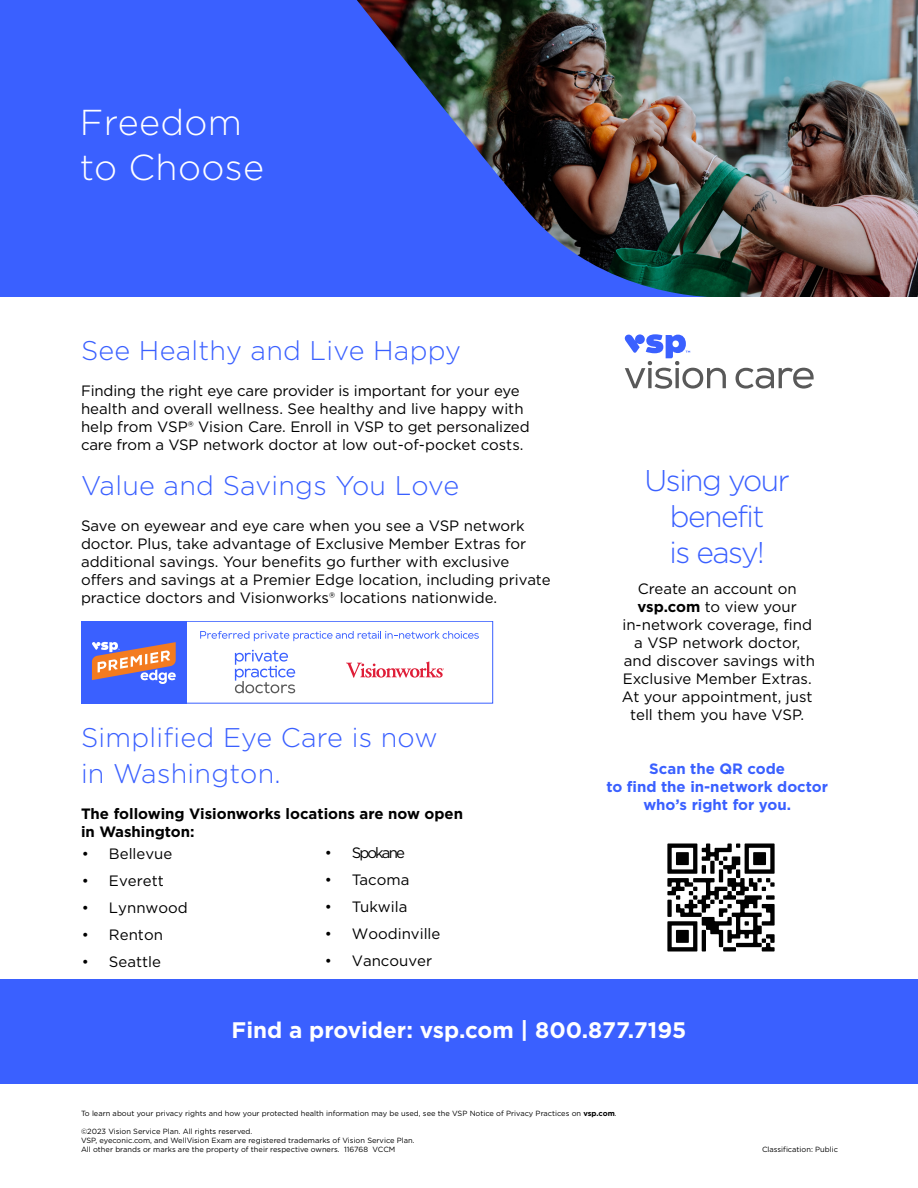
<style>
.page{position:relative;width:918px;height:1188px;background:#fff}
.page>*{position:absolute;margin:0;border:0;box-sizing:border-box;transform-origin:0 0}
.VSP_CORE_Heading_1{font:300 36px/45px "Gotham";letter-spacing:.01em;color:#fff}
.VSP_CORE_Feature_Tit{font:300 30px/36px "Gotham";letter-spacing:-.05em;color:#3a60ff;text-align:center}
.t1{font:300 27px/36px "Gotham";letter-spacing:.01em;color:#3a60ff}
.VC_CTA_BAR{font:700 22.5px "Gotham";color:#fff}
.t2{font:15px/18px "Gotham";color:#000}
.t3{font:700 15px/18px "Gotham";color:#000}
.t4{font:700 15px/18px "Gotham";color:#3a60ff;text-align:center}
.t5{font:15px "Gotham";letter-spacing:-.125em;color:#000}
.VC_Legal{font:7.5px/9px "Gotham";color:#000}
.s1{font-weight:700}
</style>
<div class="page">
<img style="left:718px;top:0;width:200px;height:297px">
<svg style="left:625px;top:334px;width:189px;height:55px"></svg>
<div style="left:81px;top:621px;width:412px;height:82px;border:1px solid #3a60ff"></div>
<svg style="left:346px;top:661px;width:98px;height:17px"></svg>
<svg style="left:235px;top:649px;width:60px;height:44px"></svg>
<svg style="left:200px;top:631px;width:279px;height:10px"></svg>
<div style="left:81px;top:621px;width:106px;height:82px;background:#3a60ff"></div>
<svg style="left:92px;top:642px;width:84px;height:42px"></svg>
<div style="left:0;top:979px;width:918px;height:105px;background:#3a60ff"></div>
<img style="left:0;top:0;width:718px;height:297px">
<img style="left:667px;top:843px;width:108px;height:109px">
<p class="VSP_CORE_Heading_1" style="left:80px;top:99px;width:186px">Freedom to Choose</p>
<p class="t1" style="left:81px;top:332px;width:382px">See Healthy and Live Happy</p>
<p class="t2" style="left:81px;top:381px;width:450px">Finding the right eye care provider is important for your eye health and overall wellness. See healthy and live happy with help from VSP® Vision Care. Enroll in VSP to get personalized care from a VSP network doctor at low out-of-pocket costs.</p>
<p class="t1" style="left:81px;top:467px;width:380px">Value and Savings You Love</p>
<p class="t2" style="left:81px;top:516px;width:471px">Save on eyewear and eye care when you see a VSP network doctor. Plus, take advantage of Exclusive Member Extras for additional savings. Your benefits go further with exclusive offers and savings at a Premier Edge location, including private practice doctors and Visionworks® locations nationwide.</p>
<p class="t1" style="left:81px;top:719px;width:358px">Simplified Eye Care is now in Washington.</p>
<p class="t3" style="left:81px;top:805px;width:384px">The following Visionworks locations are now open in Washington:</p>
<p class="t2" style="left:82px;top:845px;width:92px">• Bellevue</p>
<p class="t2" style="left:82px;top:872px;width:83px">• Everett</p>
<p class="t2" style="left:82px;top:899px;width:107px">• Lynnwood</p>
<p class="t2" style="left:82px;top:926px;width:82px">• Renton</p>
<p class="t2" style="left:82px;top:953px;width:81px">• Seattle</p>
<p class="t5" style="left:325px;top:843px;width:82px">• Spokane</p>
<p class="t2" style="left:325px;top:871px;width:86px">• Tacoma</p>
<p class="t2" style="left:325px;top:898px;width:84px">• Tukwila</p>
<p class="t2" style="left:325px;top:925px;width:117px">• Woodinville</p>
<p class="t2" style="left:325px;top:952px;width:109px">• Vancouver</p>
<p class="VSP_CORE_Feature_Tit" style="left:645px;top:461px;width:147px">Using your benefit<br>is easy!</p>
<p class="t2" style="left:622px;top:579px;width:195px;text-align:center">Create an account on <span class="s1">vsp.com</span> to view your in-network coverage, find a VSP network doctor, and discover savings with<br>Exclusive Member Extras.<br>At your appointment, just tell them you have VSP.</p>
<p class="t4" style="left:606px;top:760px;width:223px">Scan the QR code<br>to find the in-network doctor who’s right for you.</p>
<p class="VC_CTA_BAR" style="left:232px;top:1015px;width:456px">Find a provider: vsp.com | 800.877.7195</p>
<p class="VC_Legal" style="left:81px;top:1109px;width:537px">To learn about your privacy rights and how your protected health information may be used, see the VSP Notice of Privacy Practices on <span class="s1">vsp.com</span>.</p>
<p class="VC_Legal" style="left:81px;top:1127px;width:335px">©2023 Vision Service Plan. All rights reserved.<br>VSP, eyeconic.com, and WellVision Exam are registered trademarks of Vision Service Plan.<br>All other brands or marks are the property of their respective owners. 116768 VCCM</p>
<p class="VC_Legal" style="left:762px;top:1145px;width:77px">Classification: Public</p>
</div>
